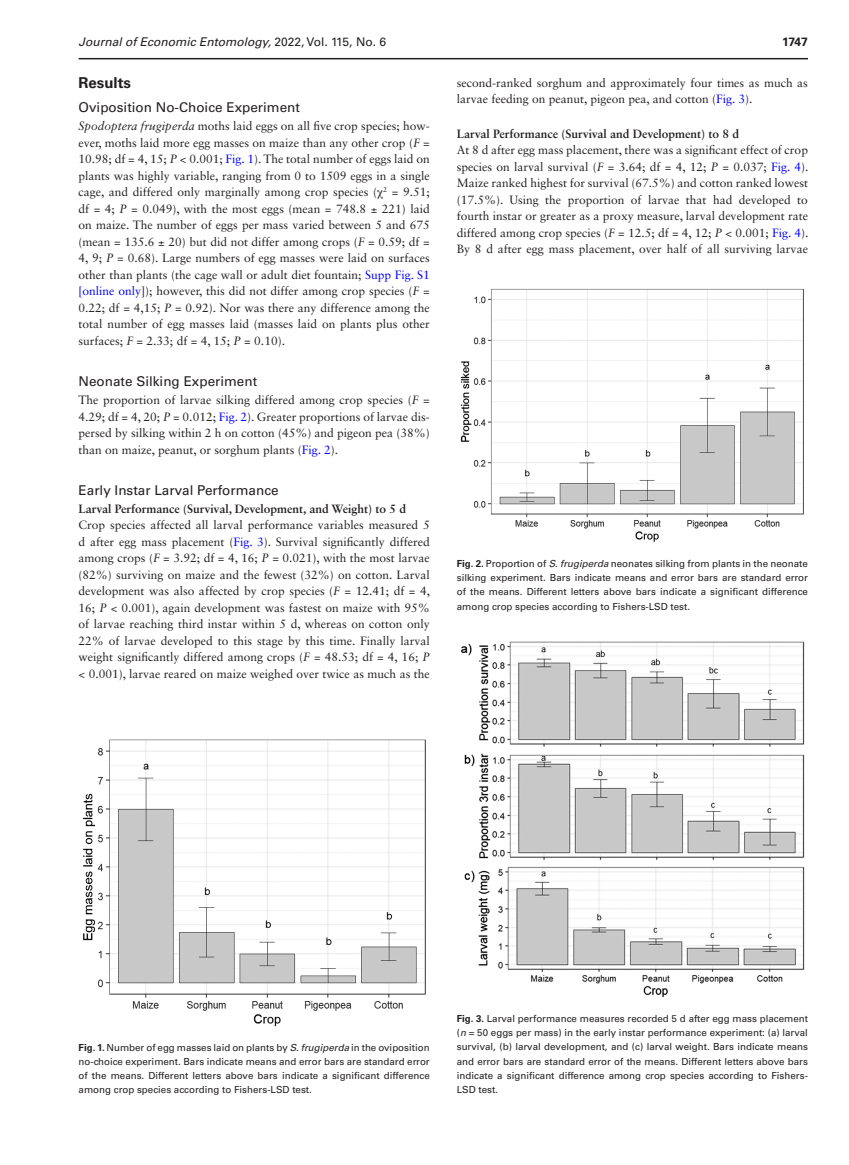
<style>
.page{position:relative;width:849px;height:1165px;background:#fff}
.page>*{position:absolute;margin:0;border:0;box-sizing:border-box;transform-origin:0 0}
.t1{font:700 15px "Univers LT Std";color:#231f20}
.t2{font:13.5px "Univers LT Std";color:#231f20}
.t3{font:12px/16.5px "Sabon LT Std";color:#231f20;text-align:justify}
.t4{font:700 12px "Sabon LT Std";color:#231f20}
.t5{font:italic 12px "Univers LT Std";color:#231f20}
.t6{font:700 12px "Univers LT Std";color:#231f20}
.t7{font:9.75px/14.2px "Univers LT Std";color:#231f20;text-align:justify}
.s1{font-style:normal}
.s2{font-style:italic}
.s3{color:#00f}
.s4{font-family:"Gandhari Unicode"}
.s5{font-weight:700}
</style>
<div class="page">
<hr style="left:79px;top:58px;width:729px;height:1px;background:#231f20">
<img style="left:83px;top:739px;width:343px;height:288px">
<img style="left:460px;top:288px;width:344px;height:254px">
<img style="left:461px;top:641px;width:344px;height:357px">
<p class="t5" style="left:79px;top:35px;width:309px">Journal of Economic Entomology, <span class="s1">2022, Vol. 115, No. 6</span></p>
<p class="t6" style="left:782px;top:35px;width:27px">1747</p>
<p class="t1" style="left:79px;top:74px;width:54px">Results</p>
<p class="t2" style="left:79px;top:99px;width:223px">Oviposition No-Choice Experiment</p>
<p class="t3" style="left:79px;top:118px;width:353px"><span class="s2">Spodoptera frugiperda</span> moths laid eggs on all five crop species; how&shy;ever, moths laid more egg masses on maize than any other crop (<span class="s2">F</span> = 10.98; df = 4, 15; <span class="s2">P</span> &lt; 0.001; <span class="s3">Fig. 1</span>). The total number of eggs laid on plants was highly variable, ranging from 0 to 1509 eggs in a single cage, and differed only marginally among crop species (<span class="s4">χ</span><sup>2</sup> = 9.51; df = 4; <span class="s2">P</span> = 0.049), with the most eggs (mean = 748.8 ± 221) laid on maize. The number of eggs per mass varied between 5 and 675 (mean = 135.6 ± 20) but did not differ among crops (<span class="s2">F</span> = 0.59; df = 4, 9; <span class="s2">P</span> = 0.68). Large numbers of egg masses were laid on surfaces other than plants (the cage wall or adult diet fountain; <span class="s3">Supp Fig. S1 [online only</span>]); however, this did not differ among crop species (<span class="s2">F</span> = 0.22; df = 4,15; <span class="s2">P</span> = 0.92). Nor was there any difference among the total number of egg masses laid (masses laid on plants plus other surfaces; <span class="s2">F</span> = 2.33; df = 4, 15; <span class="s2">P</span> = 0.10).</p>
<p class="t2" style="left:79px;top:373px;width:180px">Neonate Silking Experiment</p>
<p class="t3" style="left:79px;top:392px;width:352px">The proportion of larvae silking differed among crop species (<span class="s2">F</span> = 4.29; df = 4, 20; <span class="s2">P</span> = 0.012; <span class="s3">Fig. 2</span>). Greater proportions of larvae dis&shy;persed by silking within 2 h on cotton (45%) and pigeon pea (38%) than on maize, peanut, or sorghum plants (<span class="s3">Fig. 2</span>).</p>
<p class="t2" style="left:79px;top:482px;width:201px">Early Instar Larval Performance</p>
<p class="t4" style="left:79px;top:501px;width:329px">Larval Performance (Survival, Development, and Weight) to 5 d</p>
<p class="t3" style="left:79px;top:517px;width:353px">Crop species affected all larval performance variables measured 5 d after egg mass placement (<span class="s3">Fig. 3</span>). Survival significantly differed among crops (<span class="s2">F</span> = 3.92; df = 4, 16; <span class="s2">P</span> = 0.021), with the most larvae (82%) surviving on maize and the fewest (32%) on cotton. Larval development was also affected by crop species (<span class="s2">F</span> = 12.41; df = 4, 16; <span class="s2">P</span> &lt; 0.001), again development was fastest on maize with 95% of larvae reaching third instar within 5 d, whereas on cotton only 22% of larvae developed to this stage by this time. Finally larval weight significantly differed among crops (<span class="s2">F</span> = 48.53; df = 4, 16; <span class="s2">P </span>&lt; 0.001), larvae reared on maize weighed over twice as much as the</p>
<p class="t3" style="left:457px;top:74px;width:352px">second-ranked sorghum and approximately four times as much as larvae feeding on peanut, pigeon pea, and cotton (<span class="s3">Fig. 3</span>).</p>
<p class="t4" style="left:457px;top:126px;width:284px">Larval Performance (Survival and Development) to 8 d</p>
<p class="t3" style="left:457px;top:141px;width:353px">At 8 d after egg mass placement, there was a significant effect of crop species on larval survival (<span class="s2">F</span> = 3.64; df = 4, 12; <span class="s2">P</span> = 0.037; <span class="s3">Fig. 4</span>).<br>Maize ranked highest for survival (67.5%) and cotton ranked lowest (17.5%). Using the proportion of larvae that had developed to fourth instar or greater as a proxy measure, larval development rate differed among crop species (<span class="s2">F</span> = 12.5; df = 4, 12; <span class="s2">P</span> &lt; 0.001; <span class="s3">Fig. 4</span>).<br>By 8 d after egg mass placement, over half of all surviving larvae</p>
<p class="t7" style="left:457px;top:556px;width:353px"><span class="s5">Fig. 2.</span> Proportion of <span class="s2">S. frugiperda</span> neonates silking from plants in the neonate silking experiment. Bars indicate means and error bars are standard error of the means. Different letters above bars indicate a significant difference among crop species according to Fishers-LSD test.</p>
<p class="t7" style="left:79px;top:1040px;width:353px"><span class="s5">Fig. 1.</span> Number of egg masses laid on plants by <span class="s2">S. frugiperda</span> in the oviposition no-choice experiment. Bars indicate means and error bars are standard error of the means. Different letters above bars indicate a significant difference among crop species according to Fishers-LSD test.</p>
<p class="t7" style="left:457px;top:1011px;width:353px"><span class="s5">Fig. 3.</span> Larval performance measures recorded 5 d after egg mass placement (<span class="s2">n</span> = 50 eggs per mass) in the early instar performance experiment: (a) larval survival, (b) larval development, and (c) larval weight. Bars indicate means and error bars are standard error of the means. Different letters above bars indicate a significant difference among crop species according to Fishers-LSD test.</p>
</div>
